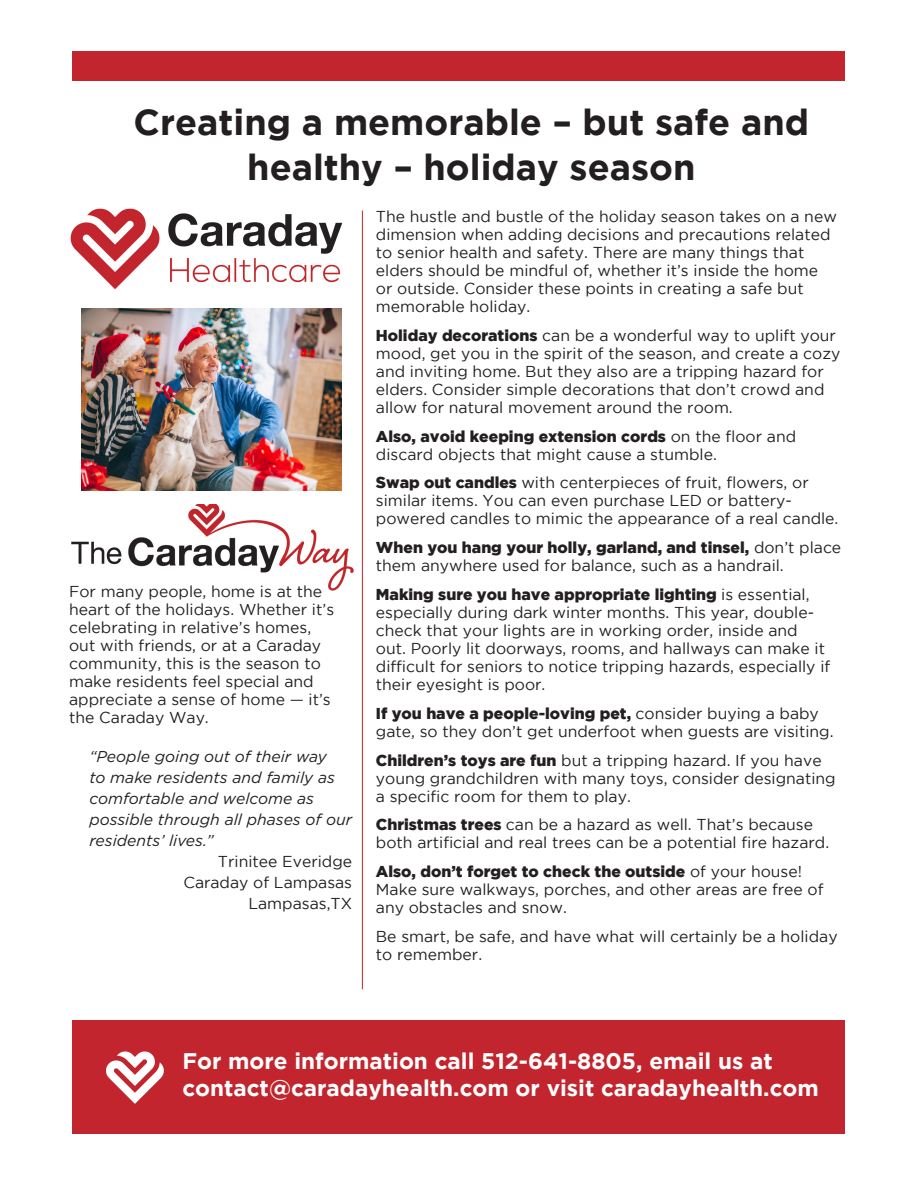
<style>
.page{position:relative;width:918px;height:1188px;background:#fff}
.page>*{position:absolute;margin:0;border:0;box-sizing:border-box;transform-origin:0 0}
.t1{font:700 36px/45px "Gotham";color:#231f20;text-align:center}
.t2{font:700 22.5px/27px "Gotham";color:#fff}
.t3{font:15.75px/18px "Gotham";color:#231f20}
.t4{font:italic 15.75px/21px "Gotham";color:#231f20}
.s1{font-weight:900}
</style>
<div class="page">
<div style="left:73px;top:52px;width:772px;height:29px;background:#c2252d"></div>
<div style="left:73px;top:1021px;width:772px;height:113px;background:#c2252d"></div>
<svg style="left:106px;top:1052px;width:58px;height:52px"></svg>
<hr style="left:362px;top:211px;width:1px;height:778px;background:#c2252d">
<img style="left:70px;top:208px;width:273px;height:82px">
<img style="left:82px;top:309px;width:260px;height:181px">
<img style="left:71px;top:504px;width:283px;height:87px">
<p class="t1" style="left:134px;top:99px;width:677px">Creating a memorable – but safe and healthy – holiday season</p>
<p class="t3" style="left:69px;top:582px;width:267px">For many people, home is at the heart of the holidays. Whether it’s celebrating in relative’s homes, out with friends, or at a Caraday community, this is the season to make residents feel special and appreciate a sense of home — it’s the Caraday Way.</p>
<p class="t4" style="left:89px;top:746px;width:264px">“People going out of their way<br>to make residents and family as comfortable and welcome as possible through all phases of our residents’ lives.”</p>
<p class="t3" style="left:218px;top:852px;width:136px">Trinitee Everidge</p>
<p class="t3" style="left:183px;top:873px;width:170px">Caraday of Lampasas</p>
<p class="t3" style="left:248px;top:894px;width:105px">Lampasas,TX</p>
<p class="t3" style="left:376px;top:207px;width:462px">The hustle and bustle of the holiday season takes on a new dimension when adding decisions and precautions related to senior health and safety. There are many things that elders should be mindful of, whether it’s inside the home or outside. Consider these points in creating a safe but memorable holiday.</p>
<p class="t3" style="left:376px;top:326px;width:466px"><span class="s1">Holiday decorations</span> can be a wonderful way to uplift your mood, get you in the spirit of the season, and create a cozy and inviting home. But they also are a tripping hazard for elders. Consider simple decorations that don’t crowd and allow for natural movement around the room.</p>
<p class="t3" style="left:376px;top:427px;width:422px"><span class="s1">Also, avoid keeping extension cords</span> on the floor and discard objects that might cause a stumble.</p>
<p class="t3" style="left:376px;top:474px;width:464px"><span class="s1">Swap out candles</span> with centerpieces of fruit, flowers, or similar items. You can even purchase LED or battery&shy;powered candles to mimic the appearance of a real candle.</p>
<p class="t3" style="left:376px;top:538px;width:467px"><span class="s1">When you hang your holly, garland, and tinsel,</span> don’t place them anywhere used for balance, such as a handrail.</p>
<p class="t3" style="left:376px;top:585px;width:456px"><span class="s1">Making sure you have appropriate lighting</span> is essential, especially during dark winter months. This year, double&shy;check that your lights are in working order, inside and out. Poorly lit doorways, rooms, and hallways can make it difficult for seniors to notice tripping hazards, especially if their eyesight is poor.</p>
<p class="t3" style="left:376px;top:704px;width:459px"><span class="s1">If you have a people-loving pet,</span> consider buying a baby gate, so they don’t get underfoot when guests are visiting.</p>
<p class="t3" style="left:376px;top:751px;width:461px"><span class="s1">Children’s toys are fun</span> but a tripping hazard. If you have young grandchildren with many toys, consider designating a specific room for them to play.</p>
<p class="t3" style="left:376px;top:816px;width:455px"><span class="s1">Christmas trees</span> can be a hazard as well. That’s because both artificial and real trees can be a potential fire hazard.</p>
<p class="t3" style="left:376px;top:862px;width:449px"><span class="s1">Also, don’t forget to check the outside</span> of your house!<br>Make sure walkways, porches, and other areas are free of any obstacles and snow.</p>
<p class="t3" style="left:376px;top:927px;width:463px">Be smart, be safe, and have what will certainly be a holiday to remember.</p>
<p class="t2" style="left:182px;top:1047px;width:638px">For more information call 512-641-8805, email us at contact@caradayhealth.com or visit caradayhealth.com</p>
</div>
